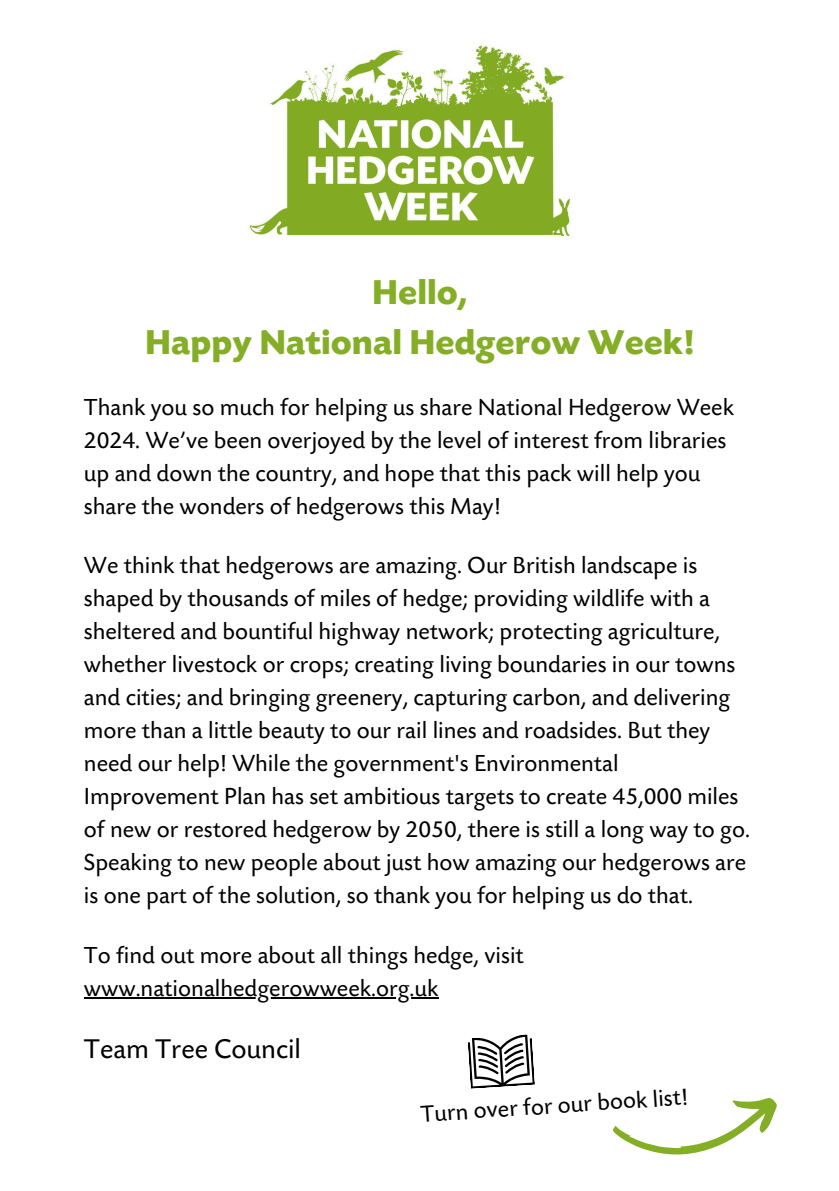
<style>
.page{position:relative;width:839px;height:1191px;background:#fff}
.page>*{position:absolute;margin:0;border:0;box-sizing:border-box;transform-origin:0 0}
.t1{font:700 35.6px/49.6px "Today SB";color:#85ae27;text-align:center}
.t2{font:28px "Today SB";color:#000}
.t3{font:24px/33px "Today SB";color:#000}
</style>
<div class="page">
<img style="left:249px;top:45px;width:321px;height:192px">
<svg style="left:613px;top:1098px;width:164px;height:57px"></svg>
<svg style="left:468px;top:1034px;width:67px;height:55px"></svg>
<hr style="left:84px;top:997px;width:354px;height:2px;background:#000">
<p class="t1" style="left:145px;top:268px;width:550px">Hello,<br>Happy National Hedgerow Week!</p>
<p class="t3" style="left:84px;top:392px;width:651px">Thank you so much for helping us share National Hedgerow Week 2024. We’ve been overjoyed by the level of interest from libraries up and down the country, and hope that this pack will help you share the wonders of hedgerows this May!</p>
<h1 class="t3" style="left:84px;top:550px;width:667px">We think that hedgerows are amazing. Our British landscape is shaped by thousands of miles of hedge; providing wildlife with a sheltered and bountiful highway network; protecting agriculture, whether livestock or crops; creating living boundaries in our towns and cities; and bringing greenery, capturing carbon, and delivering more than a little beauty to our rail lines and roadsides. But they need our help! While the government's Environmental Improvement Plan has set ambitious targets to create 45,000 miles of new or restored hedgerow by 2050, there is still a long way to go.<br>Speaking to new people about just how amazing our hedgerows are is one part of the solution, so thank you for helping us do that.</h1>
<p class="t3" style="left:84px;top:939px;width:441px">To find out more about all things hedge, visit</p>
<h2 class="t3" style="left:84px;top:972px;width:356px">www.nationalhedgerowweek.org.uk</h2>
<p class="t2" style="left:84px;top:1033px;width:219px">Team Tree Council</p>
<p class="t3" style="left:419px;top:1099px;width:269px;rotate:-4deg">Turn over for our book list!</p>
</div>
